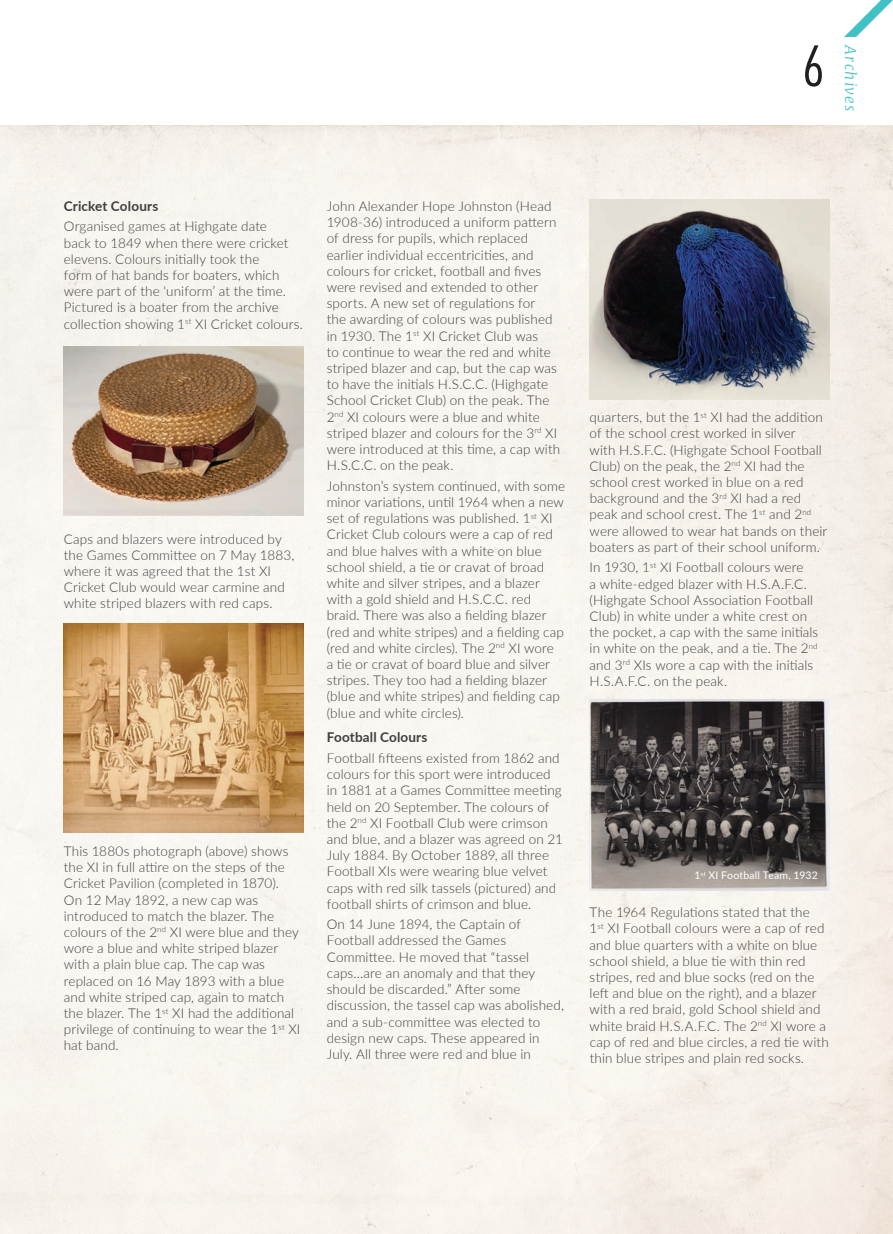
<style>
.page{position:relative;width:893px;height:1234px;background:#fff}
.page>*{position:absolute;margin:0;border:0;box-sizing:border-box;transform-origin:0 0}
.t1{font:300 condensed 54px "Futura Std";color:#231f20}
.t2{font:italic 300 15px "Merriweather";letter-spacing:.075em;color:#41c1c6}
.Body_Copy__Without_I{font:300 13.5px/16.2px "Lato";letter-spacing:.01em;color:#3e3e3f}
.Body_Copy__Without_I-2{font:700 13.5px "Lato";letter-spacing:.01em;color:#3e3e3f}
.Body_Copy__Without_I-3{font:10.5px "Lato";letter-spacing:.015em;color:#fff}
</style>
<div class="page">
<img style="left:0;top:126px;width:893px;height:1107px">
<svg style="left:844px;top:0;width:49px;height:37px"></svg>
<img style="left:64px;top:346px;width:239px;height:169px">
<img style="left:64px;top:623px;width:239px;height:209px">
<img style="left:590px;top:200px;width:239px;height:199px">
<img style="left:590px;top:699px;width:239px;height:191px">
<h1 class="t1" style="left:802px;top:34px;width:24px">6</h1>
<p class="t2" style="left:860px;top:45px;width:67px;rotate:90deg">Archives</p>
<p class="Body_Copy__Without_I-2" style="left:64px;top:196px;width:96px">Cricket Colours</p>
<p class="Body_Copy__Without_I" style="left:64px;top:218px;width:241px">Organised games at Highgate date<br>back to 1849 when there were cricket elevens. Colours initially took the<br>form of hat bands for boaters, which were part of the ‘uniform’ at the time.<br>Pictured is a boater from the archive collection showing 1<sup>st</sup> XI Cricket colours.</p>
<p class="Body_Copy__Without_I" style="left:64px;top:530px;width:232px">Caps and blazers were introduced by the Games Committee on 7 May 1883, where it was agreed that the 1st XI Cricket Club would wear carmine and white striped blazers with red caps.</p>
<p class="Body_Copy__Without_I" style="left:64px;top:842px;width:238px">This 1880s photograph (above) shows the XI in full attire on the steps of the Cricket Pavilion (completed in 1870).<br>On 12 May 1892, a new cap was introduced to match the blazer. The colours of the 2<sup>nd</sup> XI were blue and they wore a blue and white striped blazer with a plain blue cap. The cap was replaced on 16 May 1893 with a blue and white striped cap, again to match the blazer. The 1<sup>st</sup> XI had the additional privilege of continuing to wear the 1<sup>st</sup> XI hat band.</p>
<p class="Body_Copy__Without_I" style="left:327px;top:197px;width:235px">John Alexander Hope Johnston (Head 1908-36) introduced a uniform pattern of dress for pupils, which replaced earlier individual eccentricities, and colours for cricket, football and fives were revised and extended to other sports. A new set of regulations for<br>the awarding of colours was published in 1930. The 1<sup>st</sup> XI Cricket Club was<br>to continue to wear the red and white striped blazer and cap, but the cap was to have the initials H.S.C.C. (Highgate School Cricket Club) on the peak. The 2<sup>nd</sup> XI colours were a blue and white striped blazer and colours for the 3<sup>rd</sup> XI were introduced at this time, a cap with H.S.C.C. on the peak.</p>
<p class="Body_Copy__Without_I" style="left:327px;top:477px;width:240px">Johnston’s system continued, with some minor variations, until 1964 when a new set of regulations was published. 1<sup>st</sup> XI Cricket Club colours were a cap of red and blue halves with a white on blue school shield, a tie or cravat of broad white and silver stripes, and a blazer with a gold shield and H.S.C.C. red braid. There was also a fielding blazer (red and white stripes) and a fielding cap (red and white circles). The 2<sup>nd</sup> XI wore<br>a tie or cravat of board blue and silver stripes. They too had a fielding blazer (blue and white stripes) and fielding cap (blue and white circles).</p>
<p class="Body_Copy__Without_I-2" style="left:327px;top:727px;width:102px">Football Colours</p>
<p class="Body_Copy__Without_I" style="left:327px;top:749px;width:238px">Football fifteens existed from 1862 and colours for this sport were introduced in 1881 at a Games Committee meeting held on 20 September. The colours of the 2<sup>nd</sup> XI Football Club were crimson and blue, and a blazer was agreed on 21<br>July 1884. By October 1889, all three Football XIs were wearing blue velvet caps with red silk tassels (pictured) and football shirts of crimson and blue.</p>
<p class="Body_Copy__Without_I" style="left:327px;top:915px;width:239px">On 14 June 1894, the Captain of Football addressed the Games Committee. He moved that “tassel caps…are an anomaly and that they should be discarded.” After some discussion, the tassel cap was abolished, and a sub-committee was elected to design new caps. These appeared in July. All three were red and blue in</p>
<p class="Body_Copy__Without_I" style="left:590px;top:408px;width:239px">quarters, but the 1<sup>st</sup> XI had the addition of the school crest worked in silver<br>with H.S.F.C. (Highgate School Football Club) on the peak, the 2<sup>nd</sup> XI had the school crest worked in blue on a red background and the 3<sup>rd</sup> XI had a red peak and school crest. The 1<sup>st</sup> and 2<sup>nd </sup>were allowed to wear hat bands on their boaters as part of their school uniform.</p>
<p class="Body_Copy__Without_I" style="left:590px;top:559px;width:230px">In 1930, 1<sup>st</sup> XI Football colours were<br>a white-edged blazer with H.S.A.F.C. (Highgate School Association Football Club) in white under a white crest on the pocket, a cap with the same initials in white on the peak, and a tie. The 2<sup>nd </sup>and 3<sup>rd</sup> XIs wore a cap with the initials H.S.A.F.C. on the peak.</p>
<p class="Body_Copy__Without_I-3" style="left:695px;top:867px;width:125px">1<sup>st</sup> XI Football Team, 1932</p>
<p class="Body_Copy__Without_I" style="left:590px;top:903px;width:241px">The 1964 Regulations stated that the<br>1<sup>st</sup> XI Football colours were a cap of red and blue quarters with a white on blue school shield, a blue tie with thin red stripes, red and blue socks (red on the left and blue on the right), and a blazer with a red braid, gold School shield and white braid H.S.A.F.C. The 2<sup>nd</sup> XI wore a cap of red and blue circles, a red tie with thin blue stripes and plain red socks.</p>
</div>
